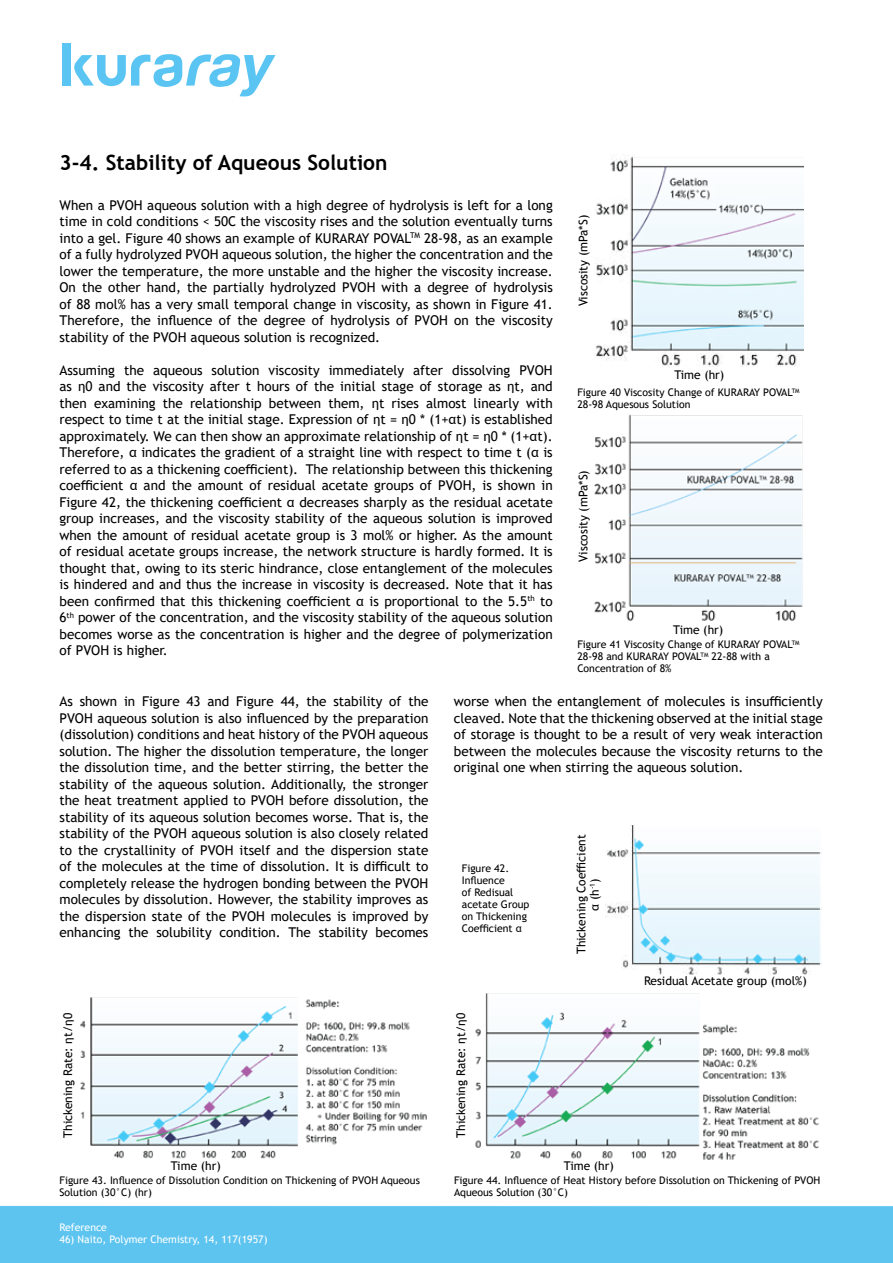
<style>
.page{position:relative;width:893px;height:1263px;background:#fff}
.page>*{position:absolute;margin:0;border:0;box-sizing:border-box;transform-origin:0 0}
.t1{font:700 21px "Trebuchet MS";color:#000}
.t2{font:13.5px/16.5px "Trebuchet MS";color:#000;text-align:justify}
.t3{font:12px/13.5px "Trebuchet MS";color:#000;text-align:center}
.t4{font:10.5px/12px "Trebuchet MS";color:#000}
.t5{font:10.5px "Trebuchet MS";color:#fff}
</style>
<div class="page">
<img style="left:475px;top:993px;width:344px;height:167px">
<div style="left:0;top:1206px;width:893px;height:57px;background:#5dc4f0"></div>
<div style="left:63px;top:43px;width:8px;height:43px;background:#5ac5f2"></div>
<svg style="left:74px;top:54px;width:201px;height:42px"></svg>
<img style="left:595px;top:154px;width:209px;height:213px">
<img style="left:594px;top:414px;width:209px;height:207px">
<img style="left:80px;top:997px;width:347px;height:162px">
<img style="left:607px;top:825px;width:214px;height:150px">
<h1 class="t1" style="left:60px;top:149px;width:330px">3-4. Stability of Aqueous Solution</h1>
<p class="t2" style="left:60px;top:197px;width:495px">When a PVOH aqueous solution with a high degree of hydrolysis is left for a long time in cold conditions &lt; 50C the viscosity rises and the solution eventually turns into a gel. Figure 40 shows an example of KURARAY POVAL<sup>TM</sup> 28-98, as an example of a fully hydrolyzed PVOH aqueous solution, the higher the concentration and the lower the temperature, the more unstable and the higher the viscosity increase.<br>On the other hand, the partially hydrolyzed PVOH with a degree of hydrolysis of 88 mol% has a very small temporal change in viscosity, as shown in Figure 41.<br>Therefore, the influence of the degree of hydrolysis of PVOH on the viscosity stability of the PVOH aqueous solution is recognized.</p>
<p class="t2" style="left:60px;top:362px;width:495px">Assuming the aqueous solution viscosity immediately after dissolving PVOH as η0 and the viscosity after t hours of the initial stage of storage as ηt, and then examining the relationship between them, ηt rises almost linearly with respect to time t at the initial stage. Expression of ηt = η0 * (1+αt) is established approximately. We can then show an approximate relationship of ηt = η0 * (1+αt).<br>Therefore, α indicates the gradient of a straight line with respect to time t (α is referred to as a thickening coefficient). The relationship between this thickening coefficient α and the amount of residual acetate groups of PVOH, is shown in Figure 42, the thickening coefficient α decreases sharply as the residual acetate group increases, and the viscosity stability of the aqueous solution is improved when the amount of residual acetate group is 3 mol% or higher. As the amount of residual acetate groups increase, the network structure is hardly formed. It is thought that, owing to its steric hindrance, close entanglement of the molecules is hindered and and thus the increase in viscosity is decreased. Note that it has been confirmed that this thickening coefficient α is proportional to the 5.5<sup>th</sup> to 6<sup>th</sup> power of the concentration, and the viscosity stability of the aqueous solution becomes worse as the concentration is higher and the degree of polymerization of PVOH is higher.</p>
<p class="t3" style="left:576px;top:306px;width:93px;rotate:-90deg">Viscosity (mPa*S)</p>
<p class="t3" style="left:674px;top:368px;width:52px">Time (hr)</p>
<p class="t4" style="left:577px;top:386px;width:224px">Figure 40 Viscosity Change of KURARAY POVAL<sup>TM<br></sup>28-98 Aquesous Solution</p>
<p class="t3" style="left:576px;top:562px;width:93px;rotate:-90deg">Viscosity (mPa*S)</p>
<p class="t3" style="left:673px;top:623px;width:52px">Time (hr)</p>
<p class="t4" style="left:577px;top:638px;width:224px">Figure 41 Viscosity Change of KURARAY POVAL<sup>TM<br></sup>28-98 and KURARAY POVAL<sup>TM</sup> 22-88 with a<br>Concentration of 8%</p>
<p class="t2" style="left:60px;top:693px;width:370px">As shown in Figure 43 and Figure 44, the stability of the PVOH aqueous solution is also influenced by the preparation (dissolution) conditions and heat history of the PVOH aqueous solution. The higher the dissolution temperature, the longer the dissolution time, and the better stirring, the better the stability of the aqueous solution. Additionally, the stronger the heat treatment applied to PVOH before dissolution, the stability of its aqueous solution becomes worse. That is, the stability of the PVOH aqueous solution is also closely related to the crystallinity of PVOH itself and the dispersion state of the molecules at the time of dissolution. It is difficult to completely release the hydrogen bonding between the PVOH molecules by dissolution. However, the stability improves as the dispersion state of the PVOH molecules is improved by enhancing the solubility condition. The stability becomes</p>
<p class="t2" style="left:454px;top:693px;width:370px">worse when the entanglement of molecules is insufficiently cleaved. Note that the thickening observed at the initial stage of storage is thought to be a result of very weak interaction between the molecules because the viscosity returns to the original one when stirring the aqueous solution.</p>
<p class="t3" style="left:574px;top:954px;width:121px;rotate:-90deg">Thickening Coefficient α (h<sup>-1</sup>)</p>
<p class="t4" style="left:462px;top:862px;width:69px">Figure 42.<br>Influence<br>of Redisual acetate Group on Thickening<br>Coefficient α</p>
<p class="t3" style="left:61px;top:1138px;width:126px;rotate:-90deg">Thickening Rate: ηt/η0</p>
<p class="t3" style="left:171px;top:1158px;width:52px">Time (hr)</p>
<p class="t3" style="left:454px;top:1138px;width:126px;rotate:-90deg">Thickening Rate: ηt/η0</p>
<p class="t3" style="left:644px;top:974px;width:164px">Residual Acetate group (mol%)</p>
<p class="t3" style="left:564px;top:1158px;width:52px">Time (hr)</p>
<p class="t4" style="left:60px;top:1174px;width:362px">Figure 43. Influence of Dissolution Condition on Thickening of PVOH Aqueous<br>Solution (30°C) (hr)</p>
<p class="t4" style="left:454px;top:1174px;width:368px">Figure 44. Influence of Heat History before Dissolution on Thickening of PVOH<br>Aqueous Solution (30°C)</p>
<p class="t5" style="left:60px;top:1221px;width:49px">Reference</p>
<p class="t5" style="left:60px;top:1233px;width:210px">46) Naito, Polymer Chemistry, 14, 117(1957)</p>
</div>
